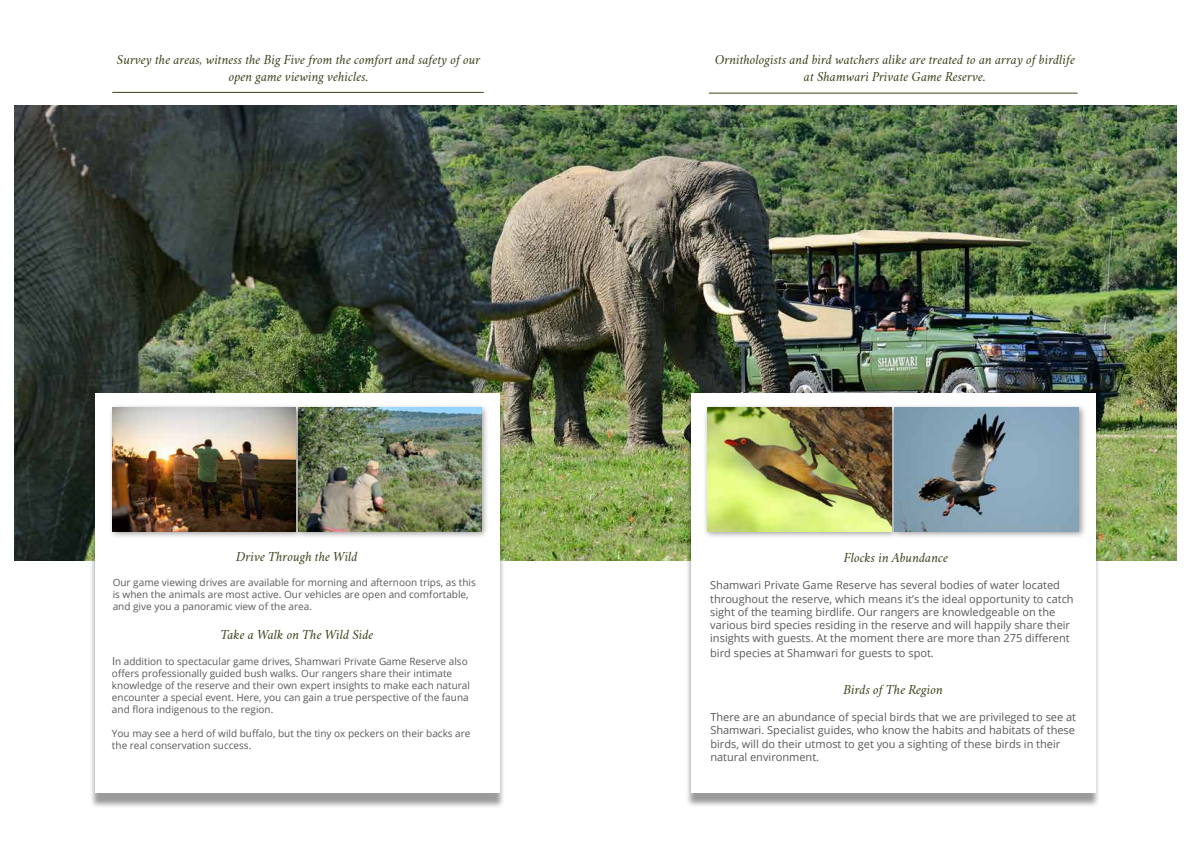
<style>
.page{position:relative;width:1191px;height:842px;background:#fff}
.page>*{position:absolute;margin:0;border:0;box-sizing:border-box;transform-origin:0 0}
.t1{font:italic 14px/16.8px "Crimson";color:#3d441e;text-align:center}
.t2{font:11px/13.2px "Open Sans";color:#58595b}
.t3{font:10px/12px "Open Sans";color:#58595b}
.s1{font-size:11px}
</style>
<div class="page">
<img style="left:15px;top:105px;width:1161px;height:456px">
<hr style="left:112px;top:92px;width:372px;height:1px;background:#3d441e">
<hr style="left:709px;top:93px;width:368px;height:1px;background:#3d441e">
<div style="left:90px;top:398px;width:415px;height:410px;background:#000;opacity:.4"></div>
<div style="left:95px;top:394px;width:404px;height:399px;background:#fff"></div>
<div style="left:295px;top:404px;width:194px;height:135px;background:#000;opacity:.4"></div>
<img style="left:303px;top:408px;width:178px;height:123px">
<div style="left:109px;top:404px;width:194px;height:135px;background:#000;opacity:.4"></div>
<img style="left:113px;top:408px;width:182px;height:123px">
<div style="left:685px;top:398px;width:415px;height:410px;background:#000;opacity:.4"></div>
<div style="left:691px;top:393px;width:404px;height:400px;background:#fff"></div>
<div style="left:703px;top:404px;width:196px;height:135px;background:#000;opacity:.4"></div>
<img style="left:707px;top:408px;width:184px;height:123px">
<div style="left:891px;top:404px;width:196px;height:135px;background:#000;opacity:.4"></div>
<img style="left:895px;top:408px;width:184px;height:123px">
<h1 class="t1" style="left:117px;top:51px;width:365px">Survey the areas, witness the Big Five from the comfort and safety of our open game viewing vehicles.</h1>
<h1 class="t1" style="left:236px;top:548px;width:123px">Drive Through the Wild</h1>
<p class="t3" style="left:113px;top:576px;width:365px">Our game viewing drives are available for morning and afternoon trips, as this is when the animals are most active. Our vehicles are open and comfortable, and give you a panoramic view of the area.</p>
<h1 class="t1" style="left:220px;top:625px;width:155px">Take a Walk on The Wild Side</h1>
<p class="t3" style="left:112px;top:655px;width:359px"><span class="s1">I</span>n addition to spectacular game drives, Shamwari Private Game Reserve also offers professionally guided bush walks. Our rangers share their intimate knowledge of the reserve and their own expert insights to make each natural encounter a special event. Here, you can gain a true perspective of the fauna and flora indigenous to the region.</p>
<p class="t3" style="left:112px;top:727px;width:360px">You may see a herd of wild buffalo, but the tiny ox peckers on their backs are the real conservation success.</p>
<h1 class="t1" style="left:715px;top:51px;width:362px">Ornithologists and bird watchers alike are treated to an array of birdlife at Shamwari Private Game Reserve.</h1>
<h1 class="t1" style="left:843px;top:549px;width:106px">Flocks in Abundance</h1>
<p class="t2" style="left:710px;top:578px;width:365px">Shamwari Private Game Reserve has several bodies of water located throughout the reserve, which means it’s the ideal opportunity to catch sight of the teaming birdlife. Our rangers are knowledgeable on the various bird species residing in the reserve and will happily share their insights with guests. At the moment there are more than 275 different</p>
<p class="t2" style="left:710px;top:646px;width:225px">bird species at Shamwari for guests to spot.</p>
<h1 class="t1" style="left:843px;top:680px;width:101px">Birds of The Region</h1>
<p class="t2" style="left:710px;top:710px;width:367px">There are an abundance of special birds that we are privileged to see at Shamwari. Specialist guides, who know the habits and habitats of these birds, will do their utmost to get you a sighting of these birds in their natural environment.</p>
</div>
